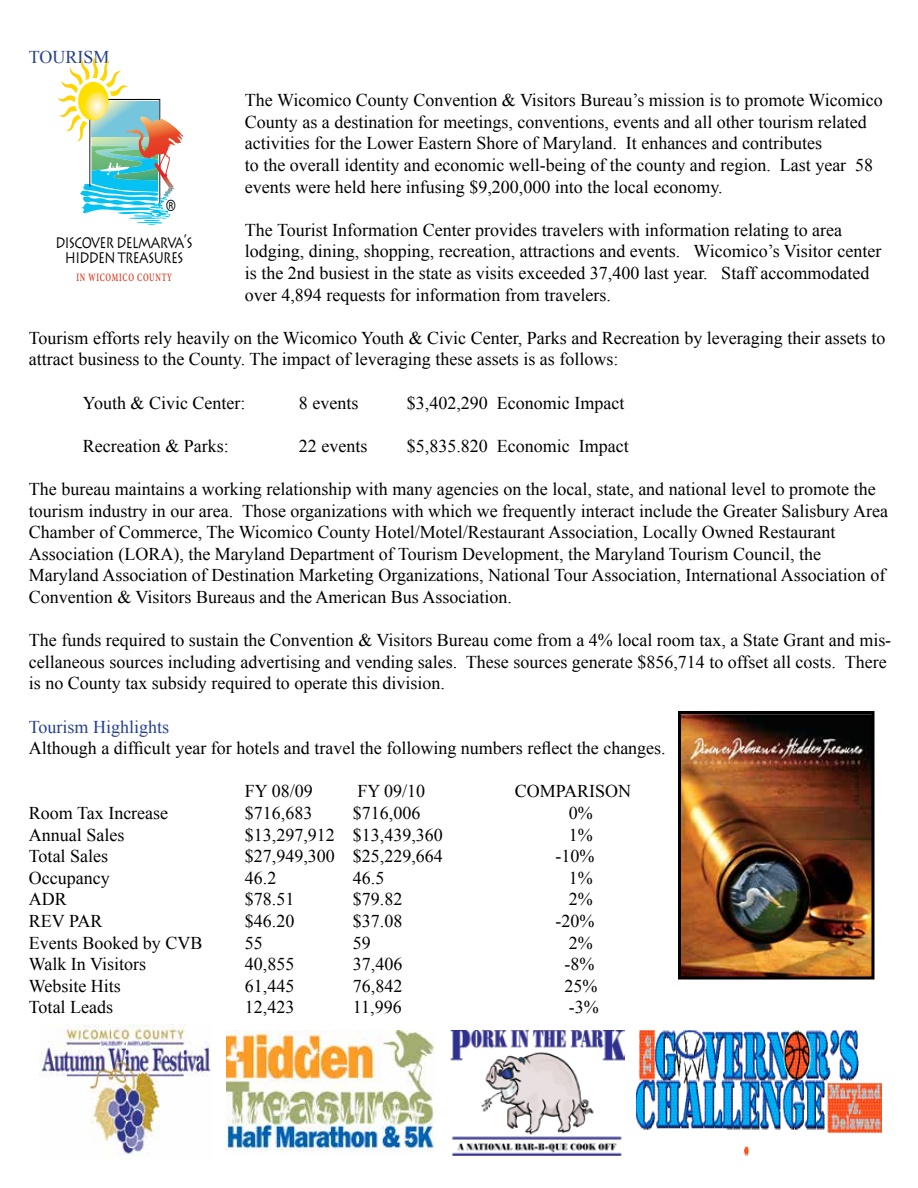
<style>
.page{position:relative;width:918px;height:1188px;background:#fff}
.page>*{position:absolute;margin:0;border:0;box-sizing:border-box;transform-origin:0 0}
.t1{font:25.35px "Myriad";color:#000;scale:.79 1}
.t2{font:18px/21.6px "Times New Roman";color:#000}
.t3{font:18px "Times New Roman";color:#25408f}
.t4{font:15.3px "Lithos Pro";letter-spacing:-.05em;color:#000;scale:.79 1}
.t5{font:600 11.25px "Minion Pro";letter-spacing:.1em;color:#d53a1f;scale:.66 1}
</style>
<div class="page">
<img style="left:39px;top:1024px;width:172px;height:135px">
<img style="left:226px;top:1031px;width:208px;height:121px">
<img style="left:450px;top:1031px;width:174px;height:124px">
<img style="left:636px;top:1031px;width:246px;height:124px">
<img style="left:682px;top:715px;width:188px;height:261px">
<div style="left:678px;top:711px;width:196px;height:269px;border:3px solid #000"></div>
<svg style="left:57px;top:56px;width:125px;height:158px"></svg>
<p class="t3" style="left:29px;top:45px;width:82px">TOURISM</p>
<p class="t2" style="left:245px;top:89px;width:639px">The Wicomico County Convention &amp; Visitors Bureau’s mission is to promote Wicomico County as a destination for meetings, conventions, events and all other tourism related activities for the Lower Eastern Shore of Maryland. It enhances and contributes<br>to the overall identity and economic well-being of the county and region. Last year 58 events were held here infusing $9,200,000 into the local economy.</p>
<p class="t2" style="left:245px;top:219px;width:638px">The Tourist Information Center provides travelers with information relating to area lodging, dining, shopping, recreation, attractions and events. Wicomico’s Visitor center is the 2nd busiest in the state as visits exceeded 37,400 last year. Staff accommodated over 4,894 requests for information from travelers.</p>
<p class="t2" style="left:29px;top:327px;width:858px">Tourism efforts rely heavily on the Wicomico Youth &amp; Civic Center, Parks and Recreation by leveraging their assets to attract business to the County. The impact of leveraging these assets is as follows:</p>
<p class="t2" style="left:83px;top:392px;width:164px">Youth &amp; Civic Center:</p>
<p class="t2" style="left:299px;top:392px;width:61px">8 events</p>
<p class="t2" style="left:407px;top:392px;width:219px">$3,402,290 Economic Impact</p>
<p class="t2" style="left:83px;top:435px;width:147px">Recreation &amp; Parks:</p>
<p class="t2" style="left:299px;top:435px;width:70px">22 events</p>
<p class="t2" style="left:407px;top:435px;width:223px">$5,835.820 Economic Impact</p>
<p class="t2" style="left:29px;top:478px;width:861px">The bureau maintains a working relationship with many agencies on the local, state, and national level to promote the tourism industry in our area. Those organizations with which we frequently interact include the Greater Salisbury Area Chamber of Commerce, The Wicomico County Hotel/Motel/Restaurant Association, Locally Owned Restaurant Association (LORA), the Maryland Department of Tourism Development, the Maryland Tourism Council, the Maryland Association of Destination Marketing Organizations, National Tour Association, International Association of Convention &amp; Visitors Bureaus and the American Bus Association.</p>
<p class="t2" style="left:29px;top:629px;width:864px">The funds required to sustain the Convention &amp; Visitors Bureau come from a 4% local room tax, a State Grant and mis&shy;cellaneous sources including advertising and vending sales. These sources generate $856,714 to offset all costs. There is no County tax subsidy required to operate this division.</p>
<p class="t3" style="left:29px;top:714px;width:142px">Tourism Highlights</p>
<p class="t2" style="left:29px;top:737px;width:638px">Although a difficult year for hotels and travel the following numbers reflect the changes.</p>
<p class="t2" style="left:245px;top:780px;width:69px">FY 08/09</p>
<p class="t2" style="left:357px;top:780px;width:69px">FY 09/10</p>
<p class="t2" style="left:515px;top:780px;width:118px">COMPARISON</p>
<p class="t2" style="left:29px;top:802px;width:141px">Room Tax Increase</p>
<p class="t2" style="left:245px;top:802px;width:69px">$716,683</p>
<p class="t2" style="left:353px;top:802px;width:69px">$716,006</p>
<p class="t2" style="left:569px;top:802px;width:25px">0%</p>
<p class="t2" style="left:29px;top:824px;width:97px">Annual Sales</p>
<p class="t2" style="left:245px;top:824px;width:199px">$13,297,912 $13,439,360</p>
<p class="t2" style="left:569px;top:824px;width:25px">1%</p>
<p class="t2" style="left:29px;top:845px;width:81px">Total Sales</p>
<p class="t2" style="left:245px;top:845px;width:199px">$27,949,300 $25,229,664</p>
<p class="t2" style="left:555px;top:845px;width:40px">-10%</p>
<p class="t2" style="left:29px;top:867px;width:82px">Occupancy</p>
<p class="t2" style="left:245px;top:867px;width:33px">46.2</p>
<p class="t2" style="left:353px;top:867px;width:33px">46.5</p>
<p class="t2" style="left:569px;top:867px;width:25px">1%</p>
<p class="t2" style="left:29px;top:888px;width:39px">ADR</p>
<p class="t2" style="left:245px;top:888px;width:51px">$78.51</p>
<p class="t2" style="left:353px;top:888px;width:51px">$79.82</p>
<p class="t2" style="left:569px;top:888px;width:25px">2%</p>
<p class="t2" style="left:29px;top:910px;width:75px">REV PAR</p>
<p class="t2" style="left:245px;top:910px;width:51px">$46.20</p>
<p class="t2" style="left:353px;top:910px;width:51px">$37.08</p>
<p class="t2" style="left:555px;top:910px;width:40px">-20%</p>
<p class="t2" style="left:29px;top:932px;width:175px">Events Booked by CVB</p>
<p class="t2" style="left:245px;top:932px;width:19px">55</p>
<p class="t2" style="left:353px;top:932px;width:19px">59</p>
<p class="t2" style="left:569px;top:932px;width:25px">2%</p>
<p class="t2" style="left:29px;top:953px;width:119px">Walk In Visitors</p>
<p class="t2" style="left:245px;top:953px;width:51px">40,855</p>
<p class="t2" style="left:353px;top:953px;width:51px">37,406</p>
<p class="t2" style="left:564px;top:953px;width:31px">-8%</p>
<p class="t2" style="left:29px;top:975px;width:94px">Website Hits</p>
<p class="t2" style="left:245px;top:975px;width:51px">61,445</p>
<p class="t2" style="left:353px;top:975px;width:51px">76,842</p>
<p class="t2" style="left:564px;top:975px;width:34px">25%</p>
<p class="t2" style="left:29px;top:996px;width:86px">Total Leads</p>
<p class="t2" style="left:245px;top:996px;width:51px">12,423</p>
<p class="t2" style="left:353px;top:996px;width:50px">11,996</p>
<p class="t2" style="left:569px;top:996px;width:31px">-3%</p>
<h1 class="t1" style="left:166px;top:196px;width:14px">®</h1>
<p class="t4" style="left:184px;top:222px;width:6px">,</p>
<p class="t4" style="left:56px;top:234px;width:175px">DISCOVER DELMARVA S</p>
<p class="t4" style="left:65px;top:249px;width:152px">HIDDEN TREASURES</p>
<p class="t5" style="left:76px;top:270px;width:147px">IN WICOMICO COUNTY</p>
</div>
